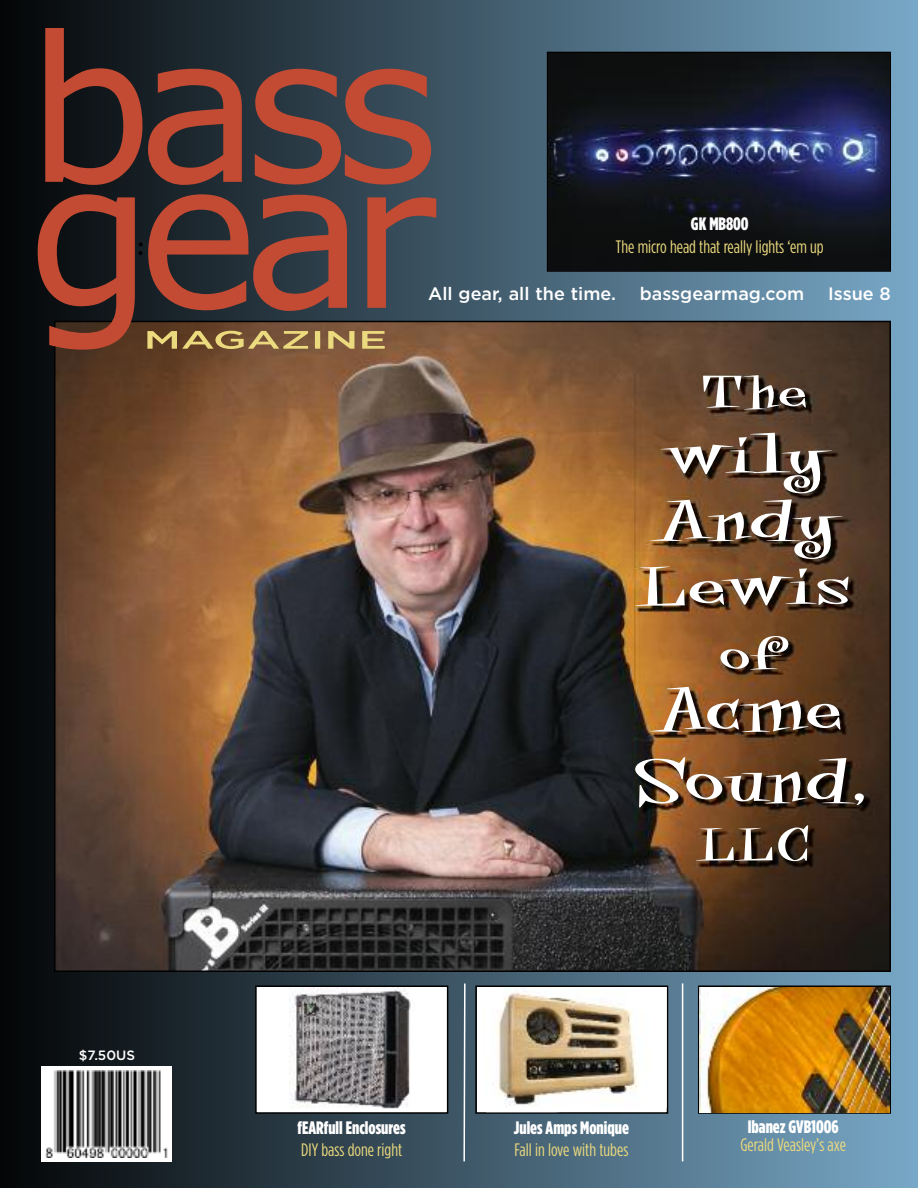
<style>
.page{position:relative;width:918px;height:1188px;background:#fff}
.page>*{position:absolute;margin:0;border:0;box-sizing:border-box;transform-origin:0 0}
.t1{font:18px "Gotham Condensed";color:#ecda7e}
.t2{font:900 18px "Gotham Condensed";color:#fff}
.t3{font:500 18px "Gotham";color:#fff}
.t4{font:500 13.5px "Gotham";color:#fff}
</style>
<div class="page">
<div style="left:0;top:0;width:918px;height:1188px;background:linear-gradient(to right,#050607,#75a4c2)"></div>
<svg style="left:463px;top:982px;width:3px;height:181px"></svg>
<hr style="left:682px;top:983px;width:1px;height:178px;background:#fff">
<img style="left:548px;top:53px;width:342px;height:217px">
<img style="left:56px;top:322px;width:834px;height:649px">
<div style="left:698px;top:986px;width:193px;height:128px;border:2px solid #000"></div>
<img style="left:699px;top:987px;width:191px;height:125px">
<div style="left:257px;top:987px;width:190px;height:125px;background:#fff"></div>
<div style="left:255px;top:985px;width:193px;height:129px;border:2px solid #000"></div>
<img style="left:289px;top:988px;width:122px;height:121px">
<div style="left:475px;top:986px;width:193px;height:128px;border:2px solid #000"></div>
<img style="left:481px;top:987px;width:186px;height:125px">
<div style="left:41px;top:1066px;width:131px;height:96px;background:#fff"></div>
<img style="left:45px;top:1070px;width:123px;height:88px">
<svg style="left:38px;top:194px;width:398px;height:156px"></svg>
<svg style="left:45px;top:28px;width:386px;height:157px"></svg>
<svg style="left:138px;top:242px;width:5px;height:13px"></svg>
<img style="left:635px;top:374px;width:240px;height:498px">
<svg style="left:695px;top:825px;width:113px;height:36px"></svg>
<img style="left:634px;top:757px;width:230px;height:51px">
<img style="left:650px;top:687px;width:191px;height:45px">
<svg style="left:719px;top:636px;width:70px;height:34px"></svg>
<img style="left:634px;top:567px;width:215px;height:39px">
<img style="left:649px;top:499px;width:194px;height:60px">
<svg style="left:660px;top:433px;width:173px;height:60px"></svg>
<svg style="left:703px;top:375px;width:103px;height:34px"></svg>
<svg style="left:147px;top:331px;width:238px;height:18px"></svg>
<p class="t2" style="left:691px;top:213px;width:59px">GK MB800</p>
<p class="t1" style="left:616px;top:236px;width:209px">The micro head that really lights ‘em up</p>
<p class="t3" style="left:428px;top:282px;width:189px">All gear, all the time.</p>
<p class="t3" style="left:640px;top:282px;width:166px">bassgearmag.com</p>
<p class="t3" style="left:828px;top:282px;width:64px">Issue 8</p>
<p class="t4" style="left:79px;top:1047px;width:58px">$7.50US</p>
<p class="t2" style="left:298px;top:1117px;width:110px">fEARfull Enclosures</p>
<p class="t1" style="left:301px;top:1139px;width:103px">DIY bass done right</p>
<p class="t2" style="left:514px;top:1117px;width:117px">Jules Amps Monique</p>
<p class="t1" style="left:514px;top:1139px;width:116px">Fall in love with tubes</p>
<p class="t2" style="left:748px;top:1116px;width:92px">Ibanez GVB1006</p>
<p class="t1" style="left:740px;top:1135px;width:107px">Gerald Veasley’s axe</p>
</div>
